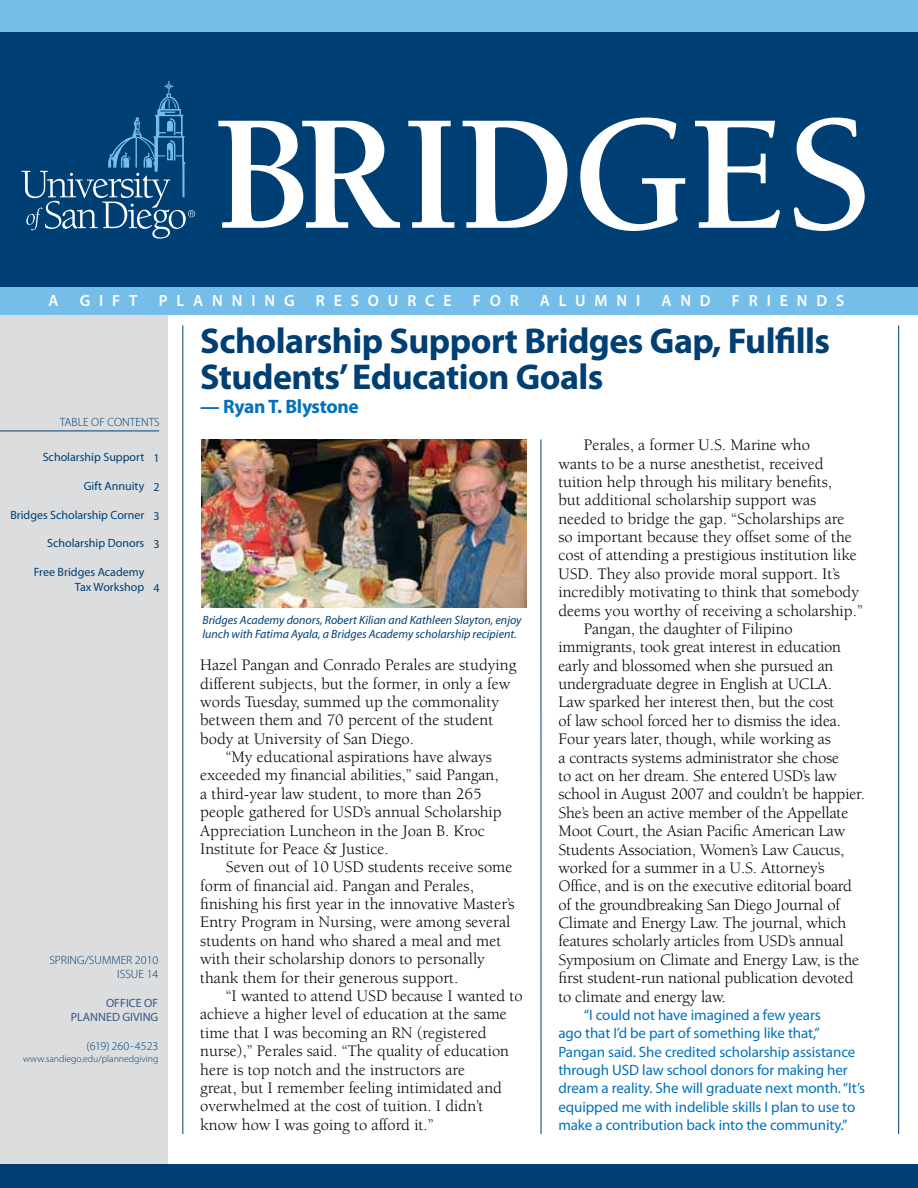
<style>
.page{position:relative;width:918px;height:1188px;background:#fff}
.page>*{position:absolute;margin:0;border:0;box-sizing:border-box;transform-origin:0 0}
.t1{font:700 168.6px "Berkeley Std";letter-spacing:-.02em;color:#fff}
.t2{font:700 36px/36px "Myriad Pro";letter-spacing:-.015em;color:#003f73}
.t3{font:700 19.5px "Myriad Pro";letter-spacing:-.015em;color:#0072bc}
.t4{font:16.5px/18.5px "Berkeley Std";color:#000}
.t5{font:600 16.2px "Myriad Pro";letter-spacing:.56em;color:#fff}
.t6{font:15px/18.3px "Myriad Pro";letter-spacing:-.005em;color:#0072bc}
.t7{font:italic 12px/14.4px "Myriad Pro";color:#003f73}
.t8{font:12px/14.4px "Myriad Pro";color:#003f73;text-align:right}
.t9{font:300 12px/14.4px "Myriad Pro";color:#003f73;text-align:right}
.t10{font:12px/14.4px "Myriad Pro";color:#365888;text-align:right}
.t11{font:300 9.75px "Myriad Pro";color:#003f73}
</style>
<div class="page">
<div style="left:0;top:294px;width:168px;height:894px;background:#dcddde"></div>
<hr style="left:182px;top:326px;width:1px;height:808px;background:#003f73">
<hr style="left:898px;top:326px;width:1px;height:808px;background:#003f73">
<hr style="left:541px;top:440px;width:1px;height:694px;background:#003f73">
<hr style="left:0;top:431px;width:159px;height:1px;background:#003f73">
<div style="left:0;top:1164px;width:918px;height:24px;background:#003f73"></div>
<div style="left:0;top:0;width:918px;height:297px;background:#003f73"></div>
<div style="left:0;top:0;width:918px;height:32px;background:#75bee9"></div>
<div style="left:0;top:287px;width:918px;height:28px;background:#75bee9"></div>
<svg style="left:22px;top:81px;width:173px;height:158px"></svg>
<img style="left:201px;top:440px;width:325px;height:168px">
<h1 class="t1" style="left:213px;top:85px;width:663px">BRIDGES</h1>
<p class="t5" style="left:49px;top:292px;width:12px">A</p>
<p class="t5" style="left:80px;top:292px;width:59px">GIFT</p>
<p class="t5" style="left:159px;top:292px;width:138px">PLANNING</p>
<p class="t5" style="left:316px;top:292px;width:137px">RESOURCE</p>
<p class="t5" style="left:473px;top:292px;width:48px">FOR</p>
<p class="t5" style="left:540px;top:292px;width:102px">ALUMNI</p>
<p class="t5" style="left:661px;top:292px;width:51px">AND</p>
<p class="t5" style="left:732px;top:292px;width:114px">FRIENDS</p>
<p class="t9" style="left:60px;top:415px;width:101px">TABLE OF CONTENTS</p>
<p class="t8" style="left:43px;top:450px;width:103px">Scholarship Support</p>
<p class="t8" style="left:84px;top:479px;width:62px">Gift Annuity</p>
<p class="t8" style="left:10px;top:508px;width:135px">Bridges Scholarship Corner</p>
<p class="t8" style="left:47px;top:536px;width:99px">Scholarship Donors</p>
<p class="t8" style="left:34px;top:565px;width:112px">Free Bridges Academy<br>Tax Workshop</p>
<p class="t8" style="left:153px;top:451px;width:8px">1</p>
<p class="t8" style="left:153px;top:480px;width:8px">2</p>
<p class="t8" style="left:153px;top:509px;width:8px">3</p>
<p class="t8" style="left:153px;top:537px;width:8px">3</p>
<p class="t8" style="left:153px;top:581px;width:8px">4</p>
<p class="t9" style="left:49px;top:953px;width:110px">SPRING/SUMMER 2010<br>ISSUE 14</p>
<p class="t10" style="left:71px;top:996px;width:89px">OFFICE OF<br>PLANNED GIVING</p>
<p class="t9" style="left:87px;top:1039px;width:73px">(619) 260-4523</p>
<p class="t11" style="left:23px;top:1053px;width:137px">www.sandiego.edu/plannedgiving</p>
<h2 class="t2" style="left:200px;top:323px;width:631px">Scholarship Support Bridges Gap, Fulfills<br>Students’ Education Goals</h2>
<p class="t3" style="left:200px;top:395px;width:160px">— Ryan T. Blystone</p>
<p class="t7" style="left:202px;top:613px;width:321px">Bridges Academy donors, Robert Kilian and Kathleen Slayton, enjoy lunch with Fatima Ayala, a Bridges Academy scholarship recipient.</p>
<p class="t4" style="left:200px;top:656px;width:318px">Hazel Pangan and Conrado Perales are studying different subjects, but the former, in only a few words Tuesday, summed up the commonality between them and 70 percent of the student body at University of San Diego.</p>
<p class="t4" style="left:200px;top:748px;width:303px;text-indent:25px">“My educational aspirations have always exceeded my financial abilities,” said Pangan, a third-year law student, to more than 265 people gathered for USD’s annual Scholarship Appreciation Luncheon in the Joan B. Kroc Institute for Peace &amp; Justice.</p>
<p class="t4" style="left:200px;top:858px;width:316px;text-indent:25px">Seven out of 10 USD students receive some form of financial aid. Pangan and Perales, finishing his first year in the innovative Master’s Entry Program in Nursing, were among several students on hand who shared a meal and met with their scholarship donors to personally thank them for their generous support.</p>
<p class="t4" style="left:200px;top:987px;width:324px;text-indent:25px">“I wanted to attend USD because I wanted to achieve a higher level of education at the same time that I was becoming an RN (registered nurse),” Perales said. “The quality of education here is top notch and the instructors are<br>great, but I remember feeling intimidated and overwhelmed at the cost of tuition. I didn’t know how I was going to afford it.”</p>
<p class="t4" style="left:584px;top:436px;width:228px">Perales, a former U.S. Marine who</p>
<p class="t4" style="left:558px;top:454px;width:267px">wants to be a nurse anesthetist, received</p>
<p class="t4" style="left:558px;top:473px;width:275px">tuition help through his military benefits,</p>
<p class="t4" style="left:558px;top:491px;width:259px">but additional scholarship support was</p>
<p class="t4" style="left:558px;top:510px;width:288px">needed to bridge the gap. “Scholarships are</p>
<p class="t4" style="left:558px;top:528px;width:295px">so important because they offset some of the</p>
<p class="t4" style="left:558px;top:546px;width:300px">cost of attending a prestigious institution like</p>
<p class="t4" style="left:558px;top:565px;width:283px">USD. They also provide moral support. It’s</p>
<p class="t4" style="left:558px;top:583px;width:302px">incredibly motivating to think that somebody</p>
<p class="t4" style="left:558px;top:601px;width:306px">deems you worthy of receiving a scholarship.”</p>
<p class="t4" style="left:584px;top:620px;width:210px">Pangan, the daughter of Filipino</p>
<p class="t4" style="left:558px;top:638px;width:284px">immigrants, took great interest in education</p>
<p class="t4" style="left:558px;top:657px;width:277px">early and blossomed when she pursued an</p>
<p class="t4" style="left:558px;top:675px;width:275px">undergraduate degree in English at UCLA.</p>
<p class="t4" style="left:558px;top:693px;width:278px">Law sparked her interest then, but the cost</p>
<p class="t4" style="left:558px;top:712px;width:284px">of law school forced her to dismiss the idea.</p>
<p class="t4" style="left:558px;top:730px;width:274px">Four years later, though, while working as</p>
<p class="t4" style="left:558px;top:749px;width:282px">a contracts systems administrator she chose</p>
<p class="t4" style="left:558px;top:767px;width:280px">to act on her dream. She entered USD’s law</p>
<p class="t4" style="left:558px;top:785px;width:308px">school in August 2007 and couldn’t be happier.</p>
<p class="t4" style="left:558px;top:804px;width:291px">She’s been an active member of the Appellate</p>
<p class="t4" style="left:558px;top:822px;width:289px">Moot Court, the Asian Pacific American Law</p>
<p class="t4" style="left:558px;top:840px;width:288px">Students Association, Women’s Law Caucus,</p>
<p class="t4" style="left:558px;top:859px;width:268px">worked for a summer in a U.S. Attorney’s</p>
<p class="t4" style="left:558px;top:877px;width:295px">Office, and is on the executive editorial board</p>
<p class="t4" style="left:558px;top:896px;width:283px">of the groundbreaking San Diego Journal of</p>
<p class="t4" style="left:558px;top:914px;width:290px">Climate and Energy Law. The journal, which</p>
<p class="t4" style="left:558px;top:932px;width:287px">features scholarly articles from USD’s annual</p>
<p class="t4" style="left:558px;top:951px;width:302px">Symposium on Climate and Energy Law, is the</p>
<p class="t4" style="left:558px;top:969px;width:297px">first student-run national publication devoted</p>
<p class="t4" style="left:558px;top:987px;width:169px">to climate and energy law.</p>
<p class="t6" style="left:558px;top:1006px;width:308px;text-indent:26px">“I could not have imagined a few years<br>ago that I’d be part of something like that,” Pangan said. She credited scholarship assistance through USD law school donors for making her dream a reality. She will graduate next month. “It’s equipped me with indelible skills I plan to use to make a contribution back into the community.”</p>
</div>
